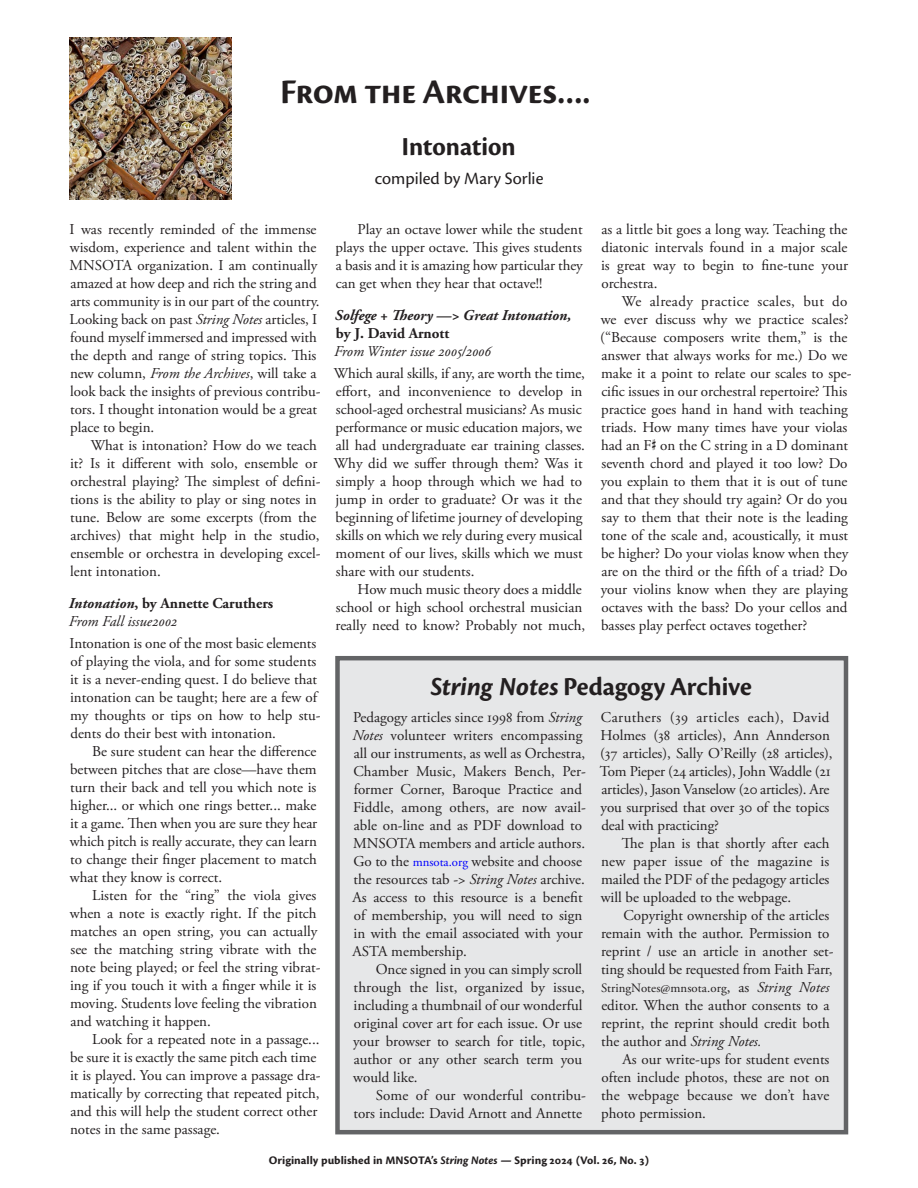
<style>
.page{position:relative;width:918px;height:1188px;background:#fff}
.page>*{position:absolute;margin:0;border:0;box-sizing:border-box;transform-origin:0 0}
.t1{font:36px "Cronos Pro Bold Disp";letter-spacing:-.005em;color:#231f20}
.t2{font:27px "Cronos Pro Bold Disp";color:#231f20}
.t3{font:18px "Cronos Pro";color:#231f20}
.t4{font:15px/18px "Adobe Garamond Pro";color:#231f20}
.t5{font:700 15px/18px "Adobe Garamond Pro";color:#231f20}
.t6{font:italic 700 15px "Adobe Garamond Pro";color:#231f20}
.t7{font:italic 15px "Adobe Garamond Pro";color:#231f20}
.t8{font:12.75px "Adobe Garamond Pro";letter-spacing:.005em;color:#231f20}
.t9{font:12px "Cronos Pro Bold Capt";color:#231f20}
.s1{font-style:italic}
.s2{font-weight:400;font-style:italic}
.s3{font-family:"Metronome"}
.s4{font-family:"Cronos Pro";font-weight:700;font-style:italic}
.s5{font-size:12.75px;color:#00f}
.s6{font-size:15px}
.s7{font-style:italic;font-size:15px}
</style>
<div class="page">
<img style="left:70px;top:38px;width:162px;height:162px">
<div style="left:338px;top:658px;width:508px;height:474px;background:#e6e7e8"></div>
<div style="left:335px;top:656px;width:513px;height:478px;border:4px solid #636466"></div>
<h1 class="t1" style="left:280px;top:71px;width:311px">From the Archives….</h1>
<h2 class="t2" style="left:402px;top:131px;width:115px">Intonation</h2>
<p class="t3" style="left:375px;top:168px;width:170px">compiled by Mary Sorlie</p>
<p class="t4" style="left:70px;top:221px;width:253px">I was recently reminded of the immense wisdom, experience and talent within the MNSOTA organization. I am continually amazed at how deep and rich the string and arts community is in our part of the country.<br>Looking back on past <span class="s1">String Notes</span> articles, I found myself immersed and impressed with the depth and range of string topics. This new column, <span class="s1">From the Archives</span>, will take a look back the insights of previous contribu&shy;tors. I thought intonation would be a great place to begin.</p>
<p class="t4" style="left:70px;top:437px;width:252px;text-indent:21px">What is intonation? How do we teach it? Is it different with solo, ensemble or orchestral playing? The simplest of defini&shy;tions is the ability to play or sing notes in tune. Below are some excerpts (from the archives) that might help in the studio, ensemble or orchestra in developing excel&shy;lent intonation.</p>
<p class="t5" style="left:69px;top:594px;width:206px"><span class="s1">Intonation</span>, by Annette Caruthers<br><span class="s2">From Fall issue2002</span></p>
<p class="t4" style="left:70px;top:635px;width:252px">Intonation is one of the most basic elements of playing the viola, and for some students it is a never-ending quest. I do believe that intonation can be taught; here are a few of my thoughts or tips on how to help stu&shy;dents do their best with intonation.</p>
<p class="t4" style="left:70px;top:743px;width:249px;text-align:justify;text-indent:22px">Be sure student can hear the difference between pitches that are close—have them turn their back and tell you which note is higher... or which one rings better... make it a game. Then when you are sure they hear which pitch is really accurate, they can learn to change their finger placement to match what they know is correct.</p>
<p class="t4" style="left:70px;top:887px;width:252px;text-indent:22px">Listen for the “ring” the viola gives when a note is exactly right. If the pitch matches an open string, you can actually see the matching string vibrate with the note being played; or feel the string vibrat&shy;ing if you touch it with a finger while it is moving. Students love feeling the vibration and watching it happen.</p>
<p class="t4" style="left:70px;top:1031px;width:252px;text-indent:22px">Look for a repeated note in a passage... be sure it is exactly the same pitch each time it is played. You can improve a passage dra&shy;matically by correcting that repeated pitch, and this will help the student correct other notes in the same passage.</p>
<p class="t4" style="left:336px;top:221px;width:249px;text-align:justify;text-indent:22px">Play an octave lower while the student plays the upper octave. This gives students a basis and it is amazing how particular they can get when they hear that octave!!</p>
<p class="t6" style="left:335px;top:306px;width:238px">Solfege + Theory —&gt; Great Intonation,</p>
<p class="t5" style="left:336px;top:324px;width:115px">by J. David Arnott</p>
<p class="t7" style="left:334px;top:342px;width:158px">From Winter issue 2005/2006</p>
<p class="t4" style="left:334px;top:365px;width:253px">Which aural skills, if any, are worth the time, effort, and inconvenience to develop in school-aged orchestral musicians? As music performance or music education majors, we all had undergraduate ear training classes.<br>Why did we suffer through them? Was it simply a hoop through which we had to jump in order to graduate? Or was it the beginning of lifetime journey of developing skills on which we rely during every musical moment of our lives, skills which we must share with our students.</p>
<p class="t4" style="left:336px;top:581px;width:251px;text-indent:22px">How much music theory does a middle school or high school orchestral musician really need to know? Probably not much,</p>
<p class="t4" style="left:601px;top:221px;width:249px;text-align:justify">as a little bit goes a long way. Teaching the diatonic intervals found in a major scale is great way to begin to fine-tune your orchestra.</p>
<p class="t4" style="left:600px;top:293px;width:253px;text-indent:22px">We already practice scales, but do we ever discuss why we practice scales? (“Because composers write them,” is the answer that always works for me.) Do we make it a point to relate our scales to spe&shy;cific issues in our orchestral repertoire? This practice goes hand in hand with teaching triads. How many times have your violas had an F<span class="s3">#</span> on the C string in a D dominant seventh chord and played it too low? Do you explain to them that it is out of tune and that they should try again? Or do you say to them that their note is the leading tone of the scale and, acoustically, it must be higher? Do your violas know when they are on the third or the fifth of a triad? Do your violins know when they are playing octaves with the bass? Do your cellos and basses play perfect octaves together?</p>
<h2 class="t2" style="left:430px;top:671px;width:323px"><span class="s4">String Notes</span> Pedagogy Archive</h2>
<p class="t4" style="left:352px;top:709px;width:235px">Pedagogy articles since 1998 from <span class="s1">String Notes</span> volunteer writers encompassing all our instruments, as well as Orchestra, Chamber Music, Makers Bench, Per&shy;former Corner, Baroque Practice and Fiddle, among others, are now avail&shy;able on-line and as PDF download to MNSOTA members and article authors.<br>Go to the <span class="s5">mnsota.org</span> website and choose the resources tab -&gt; <span class="s1">String Notes</span> archive.<br>As access to this resource is a benefit of membership, you will need to sign in with the email associated with your ASTA membership.</p>
<p class="t4" style="left:353px;top:961px;width:234px;text-indent:23px">Once signed in you can simply scroll through the list, organized by issue, including a thumbnail of our wonderful original cover art for each issue. Or use your browser to search for title, topic, author or any other search term you would like.</p>
<p class="t4" style="left:354px;top:1087px;width:234px;text-align:right">Some of our wonderful contribu&shy;tors include: David Arnott and Annette</p>
<p class="t4" style="left:600px;top:709px;width:234px">Caruthers (39 articles each), David Holmes (38 articles), Ann Annderson (37 articles), Sally O’Reilly (28 articles), Tom Pieper (24 articles), John Waddle (21 articles), Jason Vanselow (20 articles). Are you surprised that over 30 of the topics deal with practicing?</p>
<p class="t4" style="left:601px;top:835px;width:230px;text-align:justify;text-indent:21px">The plan is that shortly after each new paper issue of the magazine is mailed the PDF of the pedagogy articles will be uploaded to the webpage.</p>
<p class="t4" style="left:601px;top:907px;width:234px;text-indent:22px">Copyright ownership of the articles remain with the author. Permission to reprint / use an article in another set&shy;ting should be requested from Faith Farr,</p>
<p class="t8" style="left:601px;top:980px;width:230px">StringNotes@mnsota.org<span class="s6">, as</span> <span class="s7">String Notes</span></p>
<p class="t4" style="left:601px;top:997px;width:230px;text-align:justify">editor. When the author consents to a reprint, the reprint should credit both the author and <span class="s1">String Notes.</span></p>
<p class="t4" style="left:601px;top:1051px;width:230px;text-align:justify;text-indent:21px">As our write-ups for student events often include photos, these are not on the webpage because we don’t have photo permission.</p>
<p class="t9" style="left:269px;top:1154px;width:382px">Originally published in MNSOTA’s <span class="s4">String Notes</span> — Spring 2024 (Vol. 26, No. 3)</p>
</div>
